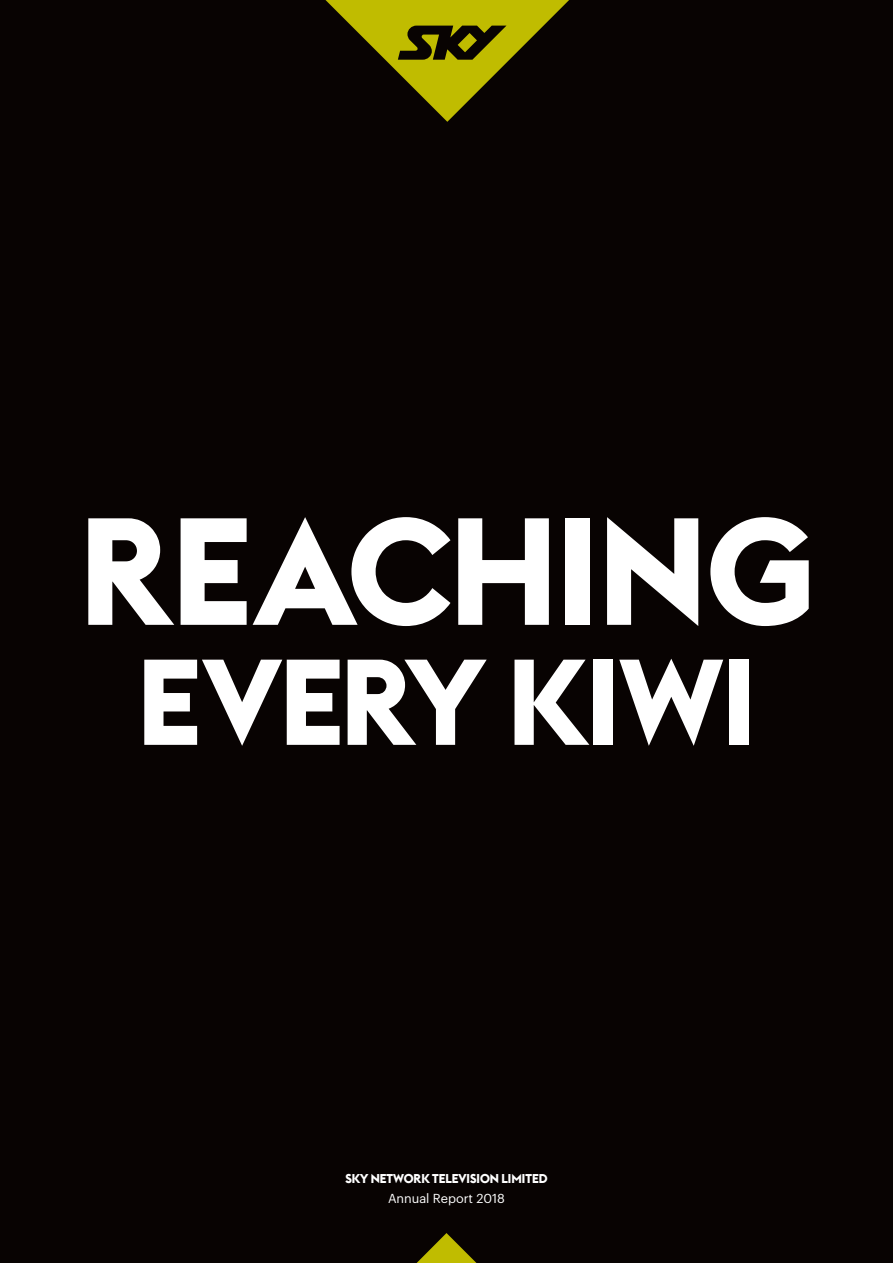
<style>
.page{position:relative;width:893px;height:1263px;background:#080302}
.page>*{position:absolute;margin:0;border:0;box-sizing:border-box;transform-origin:0 0}
.t1{font:150px "Euclid SKY Bold";color:#fff}
.t2{font:120px "Euclid SKY Bold";color:#fff}
.t3{font:12.75px "Euclid SKY Bold";color:#fff}
.t4{font:12.75px "Graphik SKY";color:#fff}
</style>
<div class="page">
<svg style="left:325px;top:0;width:244px;height:122px"></svg>
<svg style="left:417px;top:1233px;width:59px;height:30px"></svg>
<h1 class="t1" style="left:80px;top:475px;width:735px">REACHING</h1>
<h2 class="t2" style="left:137px;top:625px;width:139px">EVERY</h2>
<h2 class="t2" style="left:508px;top:625px;width:132px">KIWI</h2>
<p class="t3" style="left:345px;top:1170px;width:204px">SKY NETWORK TELEVISION LIMITED</p>
<p class="t4" style="left:388px;top:1189px;width:118px">Annual Report 2018</p>
</div>
